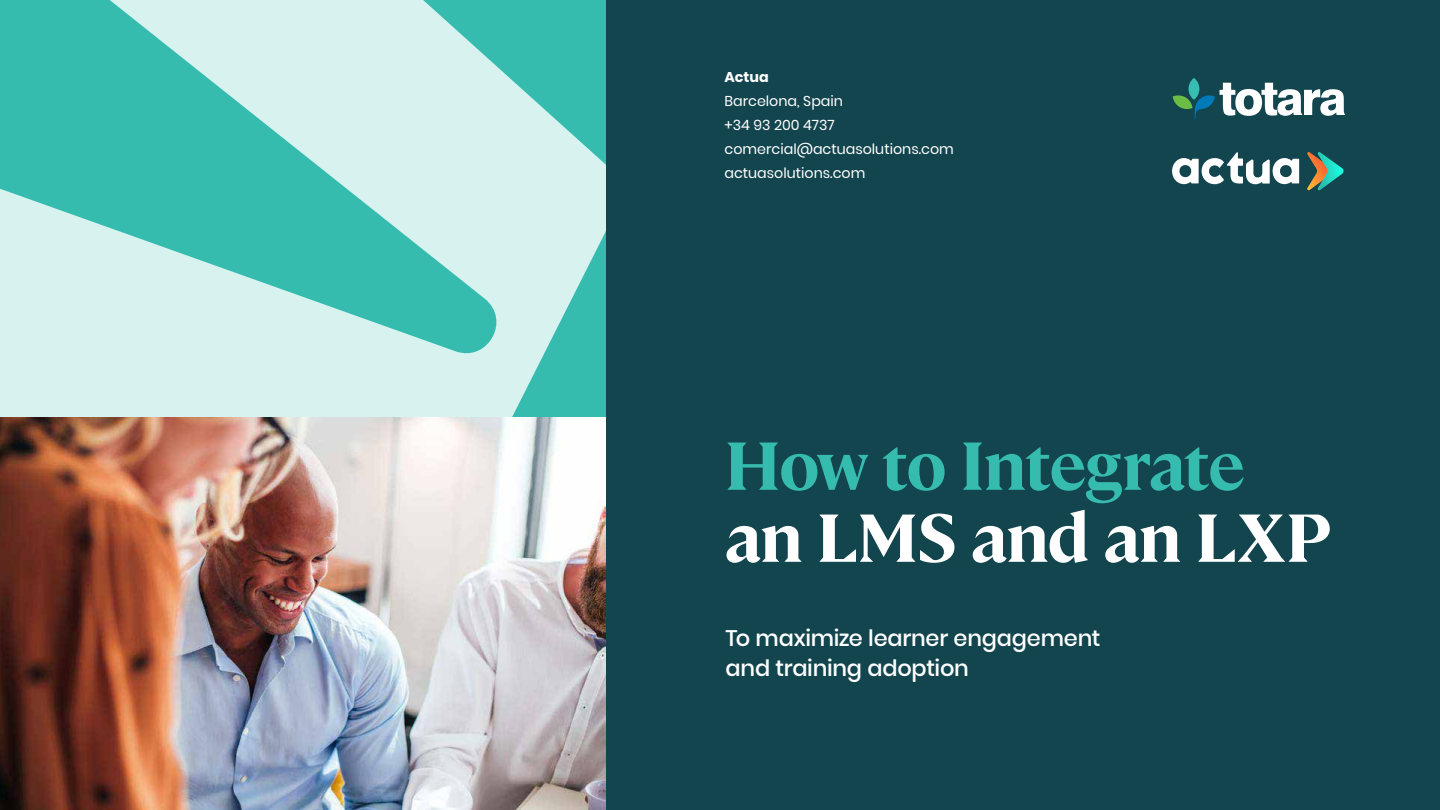
<style>
.page{position:relative;width:1440px;height:810px;background:#fff}
.page>*{position:absolute;margin:0;border:0;box-sizing:border-box;transform-origin:0 0}
.t1{font:700 67.5px "Cambon";letter-spacing:-.02em;color:#36bcaf}
.t2{font:700 67.5px "Cambon";letter-spacing:-.015em;color:#fff}
.t3{font:500 22.5px/30px "Poppins";letter-spacing:-.01em;color:#fff}
.t4{font:14.25px/24px "Poppins";color:#fff}
.t5{font:700 14.25px "Poppins";color:#fff}
</style>
<div class="page">
<div style="left:584px;top:0;width:856px;height:810px;background:#13454e"></div>
<svg style="left:0;top:0;width:605px;height:417px;background:#96dcd5"></svg>
<svg style="left:1189px;top:78px;width:10px;height:22px"></svg>
<svg style="left:1173px;top:83px;width:172px;height:36px"></svg>
<img style="left:0;top:417px;width:605px;height:393px">
<svg style="left:1172px;top:152px;width:127px;height:32px"></svg>
<svg style="left:1307px;top:152px;width:37px;height:39px"></svg>
<p class="t5" style="left:724px;top:69px;width:46px">Actua</p>
<p class="t4" style="left:724px;top:89px;width:231px">Barcelona, Spain<br>+34 93 200 4737 comercial@actuasolutions.com actuasolutions.com</p>
<h1 class="t1" style="left:724px;top:417px;width:522px">How to Integrate</h1>
<h1 class="t2" style="left:724px;top:489px;width:609px">an LMS and an LXP</h1>
<h2 class="t3" style="left:726px;top:623px;width:376px">To maximize learner engagement and training adoption</h2>
</div>
